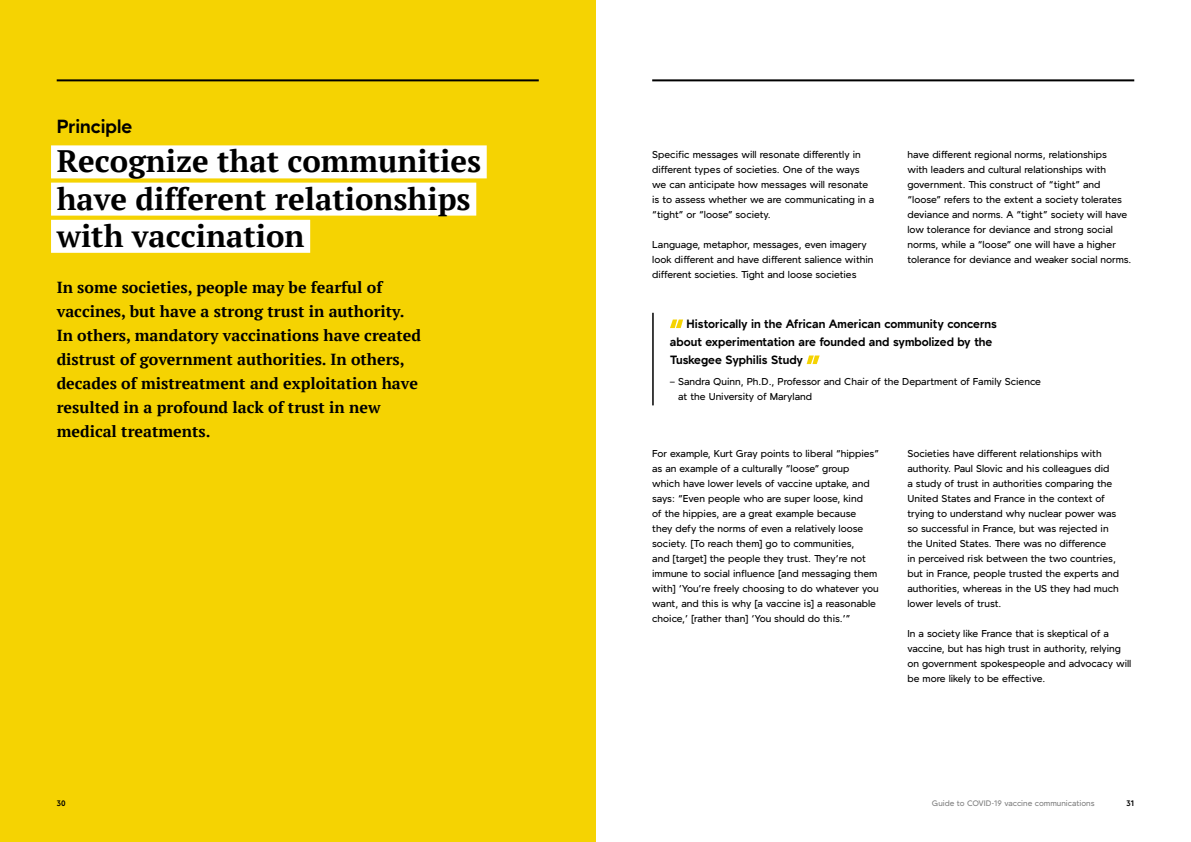
<style>
.page{position:relative;width:1191px;height:842px;background:#fff}
.page>*{position:absolute;margin:0;border:0;box-sizing:border-box;transform-origin:0 0}
.t1{font:700 31px/37.2px "PT Serif";color:#000}
.t2{font:700 19px "Forno";color:#000}
.t3{font:700 16px/24px "PT Serif";color:#000}
.t4{font:700 12px/18px "Forno";color:#000}
.t5{font:500 10px/15px "Forno";color:#000}
.t6{font:500 8px "Forno";color:#808080}
.t7{font:700 8px "Forno";color:#000}
</style>
<div class="page">
<div style="left:0;top:0;width:595px;height:842px;background:#f5d302"></div>
<div style="left:51px;top:145px;width:436px;height:33px;background:#fff"></div>
<div style="left:51px;top:183px;width:425px;height:33px;background:#fff"></div>
<div style="left:51px;top:220px;width:259px;height:33px;background:#fff"></div>
<hr style="left:652px;top:313px;width:1px;height:92px;background:#000">
<svg style="left:670px;top:319px;width:13px;height:9px"></svg>
<svg style="left:806px;top:355px;width:13px;height:9px"></svg>
<hr style="left:652px;top:79px;width:482px;height:2px;background:#000">
<hr style="left:57px;top:79px;width:482px;height:2px;background:#000">
<h2 class="t2" style="left:57px;top:115px;width:77px">Principle</h2>
<h1 class="t1" style="left:57px;top:142px;width:426px">Recognize that communities have different relationships with vaccination</h1>
<p class="t3" style="left:57px;top:275px;width:366px">In some societies, people may be fearful of vaccines, but have a strong trust in authority.<br>In others, mandatory vaccinations have created distrust of government authorities. In others, decades of mistreatment and exploitation have resulted in a profound lack of trust in new medical treatments.</p>
<p class="t5" style="left:652px;top:149px;width:224px">Specific messages will resonate differently in different types of societies. One of the ways we can anticipate how messages will resonate is to assess whether we are communicating in a “tight” or “loose” society.</p>
<p class="t5" style="left:652px;top:239px;width:223px">Language, metaphor, messages, even imagery look different and have different salience within different societies. Tight and loose societies</p>
<p class="t5" style="left:907px;top:149px;width:225px">have different regional norms, relationships<br>with leaders and cultural relationships with government. This construct of “tight” and “loose” refers to the extent a society tolerates deviance and norms. A “tight” society will have low tolerance for deviance and strong social norms, while a “loose” one will have a higher tolerance for deviance and weaker social norms.</p>
<p class="t4" style="left:670px;top:316px;width:328px;text-indent:17px">Historically in the African American community concerns about experimentation are founded and symbolized by the<br>Tuskegee Syphilis Study</p>
<p class="t5" style="left:678px;top:375px;width:364px;text-indent:-8px">– Sandra Quinn, Ph.D., Professor and Chair of the Department of Family Science at the University of Maryland</p>
<p class="t5" style="left:652px;top:447px;width:228px">For example, Kurt Gray points to liberal “hippies” as an example of a culturally “loose” group which have lower levels of vaccine uptake, and says: “Even people who are super loose, kind<br>of the hippies, are a great example because they defy the norms of even a relatively loose society. [To reach them] go to communities,<br>and [target] the people they trust. They’re not immune to social influence [and messaging them with] ‘You’re freely choosing to do whatever you want, and this is why [a vaccine is] a reasonable choice,’ [rather than] ‘You should do this.’”</p>
<p class="t5" style="left:907px;top:447px;width:213px">Societies have different relationships with authority. Paul Slovic and his colleagues did<br>a study of trust in authorities comparing the United States and France in the context of trying to understand why nuclear power was so successful in France, but was rejected in the United States. There was no difference<br>in perceived risk between the two countries, but in France, people trusted the experts and authorities, whereas in the US they had much lower levels of trust.</p>
<p class="t5" style="left:907px;top:627px;width:225px">In a society like France that is skeptical of a vaccine, but has high trust in authority, relying on government spokespeople and advocacy will be more likely to be effective.</p>
<p class="t7" style="left:57px;top:798px;width:10px">30</p>
<p class="t6" style="left:932px;top:798px;width:164px">Guide to COVID-19 vaccine communications</p>
<p class="t7" style="left:1126px;top:798px;width:9px">31</p>
</div>
